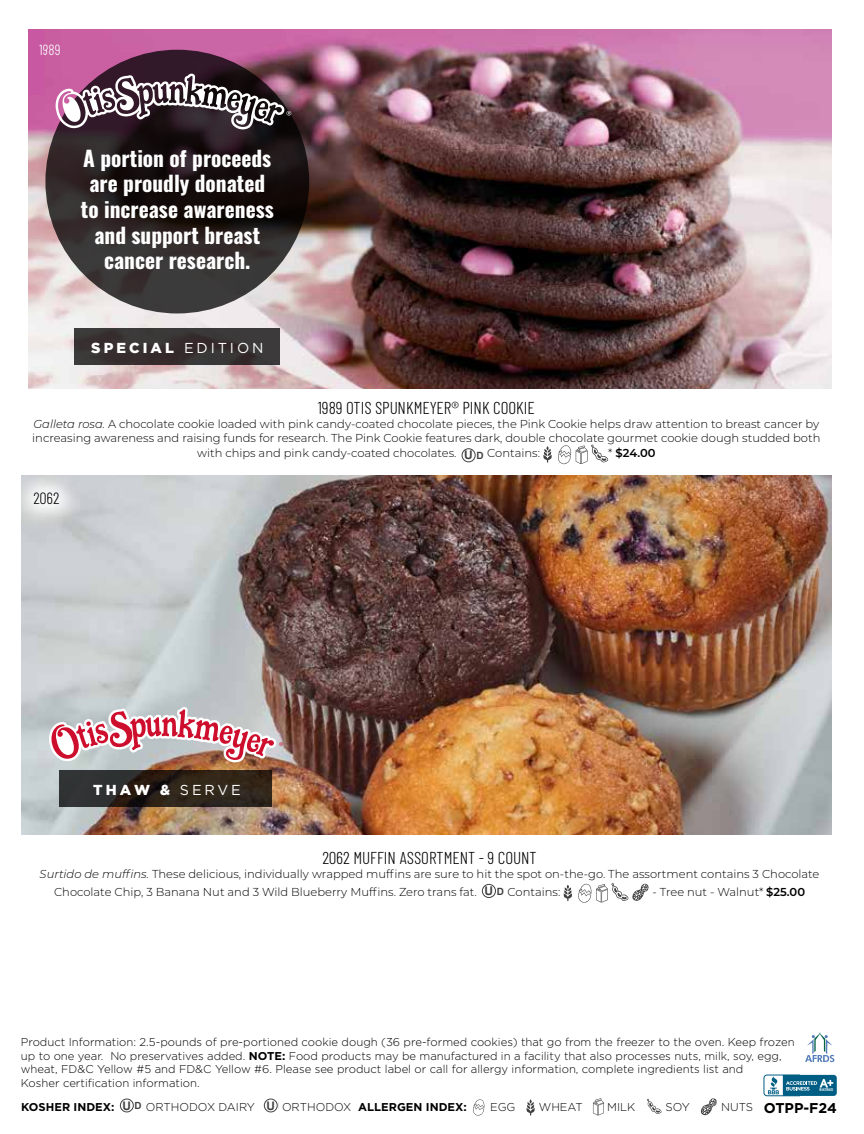
<style>
.page{position:relative;width:864px;height:1134px;background:#fff}
.page>*{position:absolute;margin:0;border:0;box-sizing:border-box;transform-origin:0 0}
.t1{font:700 21.3px/25.7px "Oswald";color:#fff;text-align:center}
.t2{font:300 17.25px "Barlow Condensed";color:#000}
.t3{font:300 16.35px "Barlow Condensed";color:#000}
.t4{font:300 14.7px "Barlow Condensed";color:#fff}
.t5{font:900 14.4px "Gotham";letter-spacing:.215em;color:#fff}
.t6{font:700 14.25px "Gotham";color:#000}
.t7{font:300 11.55px/13.8px "Montserrat";color:#000}
.t8{font:600 11.55px "Montserrat";color:#000}
.t9{font:300 11.4px/13.6px "Gotham";color:#000}
.t10{font:700 11.4px "Gotham";color:#000}
.t11{font:600 3.75px "Avant Garde";color:#fff}
.s1{font-weight:400}
.s2{font-style:italic}
.s3{font-family:"Arial";font-weight:700;font-size:12px}
.s4{font-weight:300}
.s5{font-family:"Arial";font-weight:700;font-size:10.05px}
.s6{font-weight:600}
.s7{font-weight:700}
.s8{font-weight:300;font-size:11.4px}
</style>
<div class="page">
<div style="left:120px;top:1099px;width:14px;height:13px;border:1px solid #000;border-radius:50%"></div>
<div style="left:264px;top:1099px;width:14px;height:13px;border:1px solid #000;border-radius:50%"></div>
<svg style="left:473px;top:1099px;width:12px;height:17px"></svg>
<svg style="left:526px;top:1099px;width:9px;height:17px"></svg>
<svg style="left:593px;top:1098px;width:11px;height:18px"></svg>
<svg style="left:647px;top:1099px;width:15px;height:15px"></svg>
<svg style="left:700px;top:1098px;width:17px;height:17px"></svg>
<svg style="left:805px;top:1032px;width:30px;height:31px"></svg>
<svg style="left:764px;top:1075px;width:73px;height:21px"></svg>
<img style="left:29px;top:29px;width:802px;height:360px">
<div style="left:462px;top:448px;width:14px;height:14px;border:1px solid #000;border-radius:50%"></div>
<svg style="left:543px;top:444px;width:65px;height:20px"></svg>
<div style="left:75px;top:328px;width:205px;height:37px;background:linear-gradient(to right,#383131,#393536)"></div>
<img style="left:21px;top:476px;width:810px;height:359px">
<svg style="left:21px;top:475px;width:63px;height:55px;background:#d6d9da"></svg>
<div style="left:482px;top:884px;width:14px;height:14px;border:1px solid #000;border-radius:50%"></div>
<svg style="left:564px;top:885px;width:8px;height:16px"></svg>
<svg style="left:578px;top:883px;width:71px;height:20px"></svg>
<svg style="left:48px;top:705px;width:235px;height:60px"></svg>
<svg style="left:59px;top:770px;width:213px;height:37px;background:#2d261f"></svg>
<svg style="left:45px;top:50px;width:264px;height:263px;background:#271f21"></svg>
<svg style="left:56px;top:74px;width:235px;height:55px"></svg>
<p class="t4" style="left:39px;top:41px;width:23px">1989</p>
<h1 class="t1" style="left:81px;top:147px;width:195px">A portion of proceeds are proudly donated to increase awareness and support breast cancer research.</h1>
<p class="t5" style="left:91px;top:340px;width:174px">SPECIAL <span class="s1">EDITION</span></p>
<h2 class="t2" style="left:318px;top:397px;width:219px">1989 OTIS SPUNKMEYER® PINK COOKIE</h2>
<p class="t7" style="left:32px;top:417px;width:790px"><span class="s2">Galleta rosa.</span> A chocolate cookie loaded with pink candy-coated chocolate pieces, the Pink Cookie helps draw attention to breast cancer by increasing awareness and raising funds for research. The Pink Cookie features dark, double chocolate gourmet cookie dough studded both</p>
<p class="t7" style="left:197px;top:446px;width:344px">with chips and pink candy-coated chocolates. <span class="s3">U</span> <sub>D</sub> Contains:</p>
<p class="t8" style="left:608px;top:445px;width:49px"><span class="s4">*</span> $24.00</p>
<h3 class="t3" style="left:33px;top:488px;width:27px">2062</h3>
<p class="t5" style="left:93px;top:781px;width:149px">THAW &amp; <span class="s1">SERVE</span></p>
<h2 class="t2" style="left:322px;top:847px;width:216px">2062 MUFFIN ASSORTMENT - 9 COUNT</h2>
<p class="t7" style="left:54px;top:865px;width:767px;line-height:17.2px;text-indent:-14px"><span class="s2">Surtido de muffins.</span> These delicious, individually wrapped muffins are sure to hit the spot on-the-go. The assortment contains 3 Chocolate<br>Chocolate Chip, 3 Banana Nut and 3 Wild Blueberry Muffins. Zero trans fat. <span class="s3">U</span> <span class="s5">D</span> Contains:</p>
<p class="t7" style="left:652px;top:884px;width:154px">- Tree nut - Walnut* <span class="s6">$25.00</span></p>
<p class="t9" style="left:21px;top:1035px;width:775px">Product Information: 2.5-pounds of pre-portioned cookie dough (36 pre-formed cookies) that go from the freezer to the oven. Keep frozen up to one year. No preservatives added. <span class="s7">NOTE:</span> Food products may be manufactured in a facility that also processes nuts, milk, soy, egg, wheat, FD&amp;C Yellow #5 and FD&amp;C Yellow #6. Please see product label or call for allergy information, complete ingredients list and<br>Kosher certification information.</p>
<p class="t10" style="left:21px;top:1100px;width:447px">KOSHER INDEX: <sup>U</sup> <sup>D</sup> <span class="s4">ORTHODOX DAIRY</span> <sup>U</sup> <sup>D</sup><span class="s4">ORTHODOX</span> ALLERGEN INDEX:</p>
<p class="t9" style="left:490px;top:1100px;width:27px">EGG</p>
<p class="t9" style="left:539px;top:1100px;width:46px">WHEAT</p>
<p class="t9" style="left:607px;top:1100px;width:30px">MILK</p>
<p class="t9" style="left:666px;top:1100px;width:26px">SOY</p>
<p class="t6" style="left:721px;top:1099px;width:117px"><span class="s8">NUTS</span> OTPP-F24</p>
<p class="t11" style="left:820px;top:1087px;width:15px">RATING</p>
</div>
